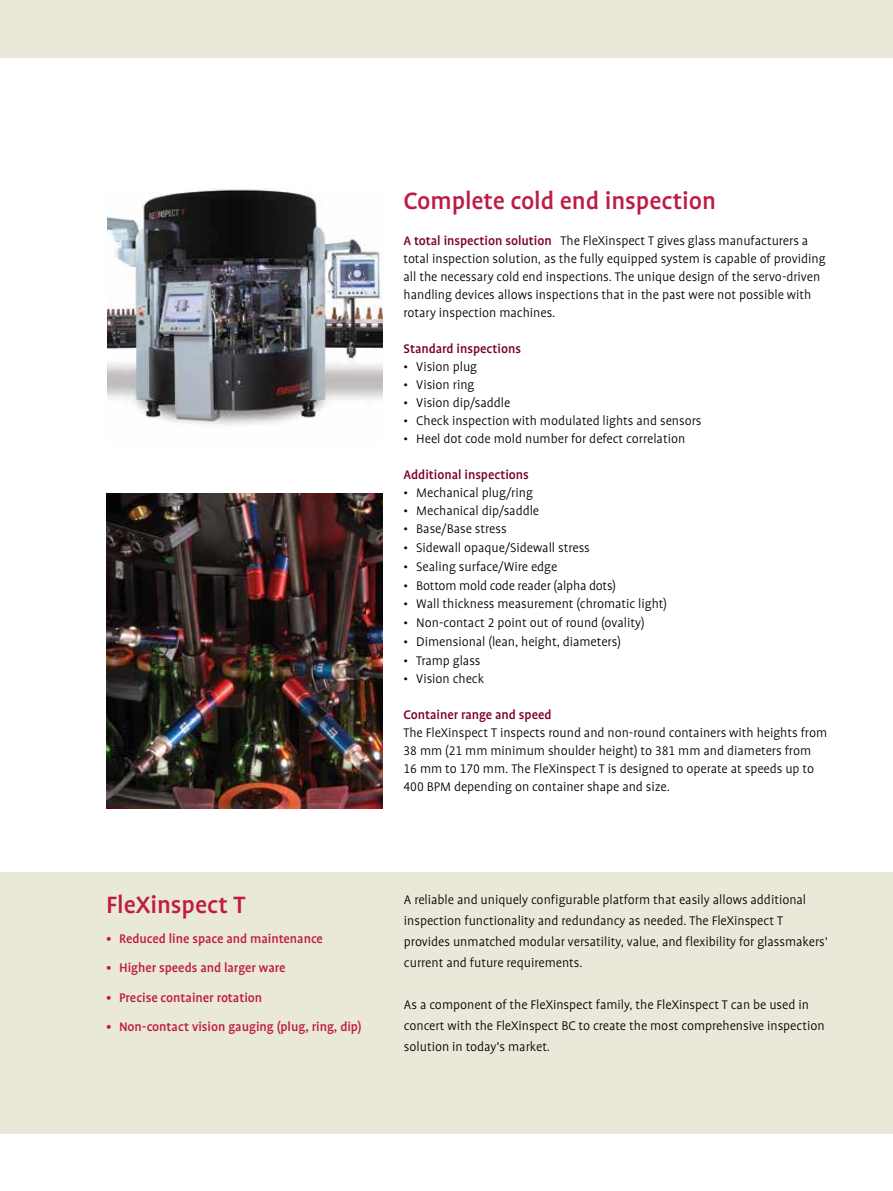
<style>
.page{position:relative;width:893px;height:1191px;background:#fff}
.page>*{position:absolute;margin:0;border:0;box-sizing:border-box;transform-origin:0 0}
.t1{font:500 27px "Bucher Profile";letter-spacing:-.005em;color:#be1c42}
.t2{font:300 14.25px/18px "Bucher Profile";letter-spacing:-.005em;color:#000}
.t3{font:500 14.25px "Bucher Profile";letter-spacing:-.005em;color:#be1c42}
.t4{font:500 14.25px "Bucher Profile";letter-spacing:-.005em;color:#7b0123}
.s1{font-weight:500;color:#7b0123}
</style>
<div class="page">
<div style="left:0;top:0;width:893px;height:57px;background:#eae8d8"></div>
<div style="left:0;top:872px;width:893px;height:261px;background:#eae8d8"></div>
<img style="left:107px;top:189px;width:276px;height:237px">
<img style="left:106px;top:493px;width:277px;height:315px">
<h1 class="t1" style="left:106px;top:891px;width:141px">FleXinspect T</h1>
<p class="t3" style="left:106px;top:931px;width:218px">• Reduced line space and maintenance</p>
<p class="t3" style="left:106px;top:960px;width:181px">• Higher speeds and larger ware</p>
<p class="t3" style="left:106px;top:990px;width:157px">• Precise container rotation</p>
<p class="t3" style="left:106px;top:1019px;width:257px">• Non-contact vision gauging (plug, ring, dip)</p>
<h1 class="t1" style="left:404px;top:187px;width:314px">Complete cold end inspection</h1>
<p class="t2" style="left:404px;top:232px;width:424px"><span class="s1">A total inspection solution</span> The FleXinspect T gives glass manufacturers a total inspection solution, as the fully equipped system is capable of providing all the necessary cold end inspections. The unique design of the servo-driven handling devices allows inspections that in the past were not possible with rotary inspection machines.</p>
<p class="t4" style="left:404px;top:341px;width:119px">Standard inspections</p>
<p class="t2" style="left:404px;top:358px;width:75px">• Vision plug</p>
<p class="t2" style="left:404px;top:376px;width:72px">• Vision ring</p>
<p class="t2" style="left:404px;top:394px;width:108px">• Vision dip/saddle</p>
<p class="t2" style="left:404px;top:412px;width:299px">• Check inspection with modulated lights and sensors</p>
<p class="t2" style="left:404px;top:430px;width:283px">• Heel dot code mold number for defect correlation</p>
<p class="t4" style="left:404px;top:467px;width:127px">Additional inspections</p>
<p class="t2" style="left:404px;top:484px;width:131px">• Mechanical plug/ring</p>
<p class="t2" style="left:404px;top:502px;width:137px">• Mechanical dip/saddle</p>
<p class="t2" style="left:404px;top:520px;width:105px">• Base/Base stress</p>
<p class="t2" style="left:404px;top:539px;width:188px">• Sidewall opaque/Sidewall stress</p>
<p class="t2" style="left:404px;top:557px;width:155px">• Sealing surface/Wire edge</p>
<p class="t2" style="left:404px;top:576px;width:214px">• Bottom mold code reader (alpha dots)</p>
<p class="t2" style="left:404px;top:595px;width:265px">• Wall thickness measurement (chromatic light)</p>
<p class="t2" style="left:404px;top:614px;width:243px">• Non-contact 2 point out of round (ovality)</p>
<p class="t2" style="left:404px;top:632px;width:219px">• Dimensional (lean, height, diameters)</p>
<p class="t2" style="left:404px;top:651px;width:79px">• Tramp glass</p>
<p class="t2" style="left:404px;top:670px;width:82px">• Vision check</p>
<p class="t4" style="left:404px;top:707px;width:149px">Container range and speed</p>
<p class="t2" style="left:404px;top:724px;width:425px">The FleXinspect T inspects round and non-round containers with heights from 38 mm (21 mm minimum shoulder height) to 381 mm and diameters from 16 mm to 170 mm. The FleXinspect T is designed to operate at speeds up to 400 BPM depending on container shape and size.</p>
<p class="t2" style="left:404px;top:889px;width:426px;line-height:21px">A reliable and uniquely configurable platform that easily allows additional inspection functionality and redundancy as needed. The FleXinspect T provides unmatched modular versatility, value, and flexibility for glassmakers’ current and future requirements.</p>
<p class="t2" style="left:404px;top:994px;width:422px;line-height:21px">As a component of the FleXinspect family, the FleXinspect T can be used in concert with the FleXinspect BC to create the most comprehensive inspection solution in today’s market.</p>
</div>
